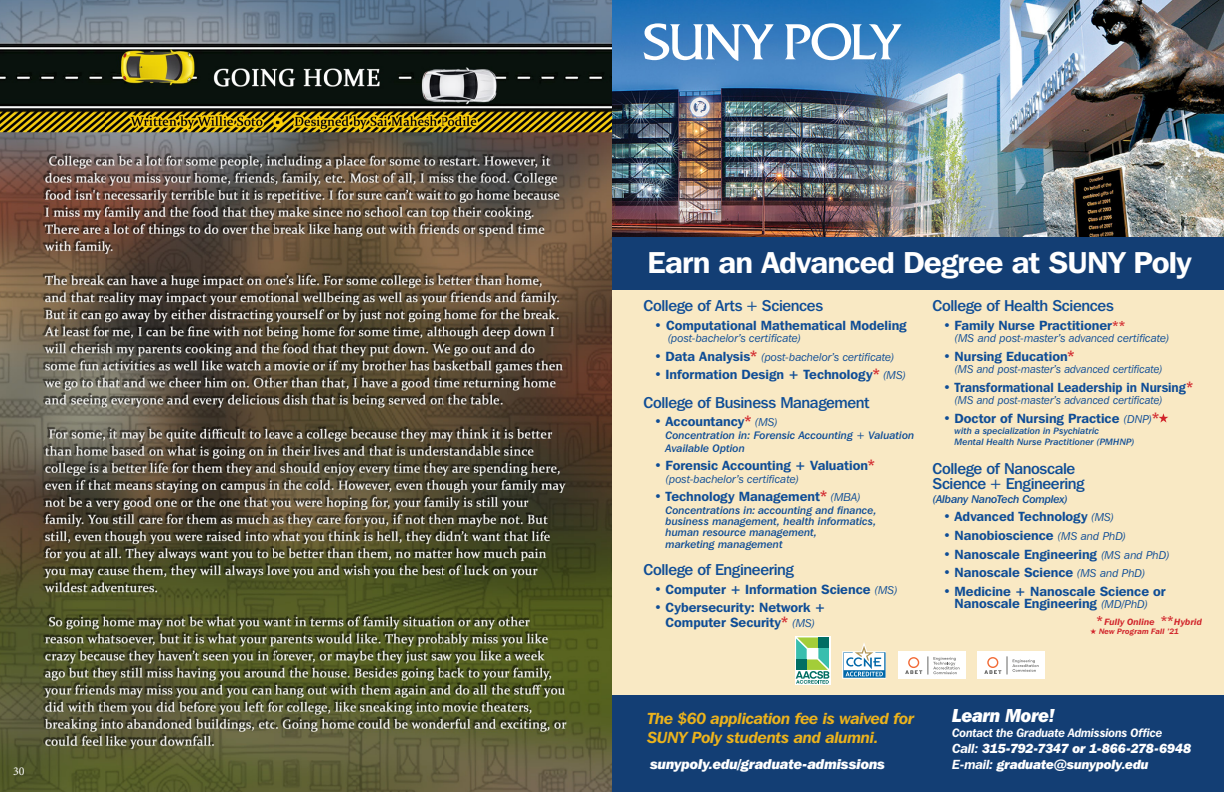
<style>
.page{position:relative;width:1224px;height:792px;background:#fff}
.page>*{position:absolute;margin:0;border:0;box-sizing:border-box;transform-origin:0 0}
.t1{font:600 30.1px "Franklin Gothic IT Cby BT";letter-spacing:-.025em;color:#fff}
.t2{font:italic 800 18.7px "Franklin Gothic IT Cby BT";letter-spacing:-.02em;color:#fff;scale:.96 1}
.t3{font:italic 600 16px/18.6px "Franklin Gothic IT Cby BT";letter-spacing:-.025em;color:#ecb31c}
.t4{font:500 15.7px/15.2px "Franklin Gothic IT Cby BT";letter-spacing:-.025em;color:#0f4d96}
.t5{font:italic 800 14.2px "Franklin Gothic IT Cby BT";letter-spacing:-.02em;color:#fff}
.t6{font:600 13.3px/15.2px "Franklin Gothic IT Cby BT";color:#0f4d96;text-align:center}
.t7{font:600 13.3px "Franklin Gothic IT Cby BT";color:#0f4d96;scale:.96 1}
.t8{font:italic 800 13.2px/16.4px "Franklin Gothic IT Cby BT";letter-spacing:-.02em;color:#fff}
.t9{font:12.3px "Minion Pro";color:#231f20}
.t10{font:italic 600 12.2px "Franklin Gothic IT Cby BT";letter-spacing:-.02em;color:#fff;scale:.96 1}
.t11{font:italic 11.4px "Franklin Gothic IT Cby BT";color:#0f4d96}
.t12{font:11.2px "Franklin Gothic IT Cby BT Med Ital";letter-spacing:-.02em;color:#0f4d96}
.t13{font:10.9px/11.4px "Franklin Gothic IT Cby BT Med Ital";color:#0f4d96}
.t14{font:9.2px/11.4px "Franklin Gothic IT Cby BT Med Ital";letter-spacing:.01em;color:#0f4d96}
.t15{font:italic 600 9.1px "Franklin Gothic IT Cby BT";letter-spacing:.01em;color:#d1232a}
.t16{font:italic 600 7.8px "Franklin Gothic IT Cby BT";letter-spacing:.015em;color:#d1232a}
.s1{font-size:12px;color:#fff}
.s2{font-weight:500;font-style:normal;font-size:13.3px}
.s3{font-weight:600;font-style:normal;font-size:13.3px}
.s4{font-weight:600;font-size:14.9px;color:#d1232a}
.s5{font-weight:500}
.s6{font-style:italic;font-size:14.9px;color:#d1232a}
.s7{font-weight:400;font-style:italic;font-size:11.4px}
.s8{font-style:italic;font-size:13px;color:#d1232a}
.s9{font-size:13px}
.s10{font-weight:600}
</style>
<div class="page">
<img style="left:612px;top:0;width:612px;height:237px">
<div style="left:612px;top:280px;width:612px;height:436px;background:#f9e9c4"></div>
<div style="left:612px;top:237px;width:612px;height:53px;background:#133e74"></div>
<div style="left:795px;top:636px;width:35px;height:49px;background:#fff"></div>
<svg style="left:796px;top:637px;width:33px;height:47px"></svg>
<div style="left:898px;top:651px;width:67px;height:28px;background:#fff"></div>
<svg style="left:905px;top:657px;width:17px;height:17px"></svg>
<svg style="left:928px;top:656px;width:32px;height:19px"></svg>
<div style="left:977px;top:651px;width:68px;height:28px;background:#fff"></div>
<svg style="left:984px;top:657px;width:17px;height:17px"></svg>
<svg style="left:1007px;top:656px;width:32px;height:18px"></svg>
<svg style="left:842px;top:643px;width:44px;height:36px"></svg>
<div style="left:612px;top:696px;width:612px;height:96px;background:#133e74"></div>
<svg style="left:644px;top:23px;width:258px;height:38px"></svg>
<svg style="left:1159px;top:413px;width:9px;height:10px"></svg>
<img style="left:0;top:0;width:612px;height:792px">
<p class="t9" style="left:-3px;top:763px;width:29px">40 <span class="s1">30</span></p>
<p class="t1" style="left:648px;top:244px;width:546px">Earn an Advanced Degree at SUNY Poly</p>
<p class="t4" style="left:644px;top:298px;width:181px">College of Arts + Sciences</p>
<p class="t6" style="left:654px;top:317px;width:254px">• Computational Mathematical Modeling</p>
<p class="t11" style="left:668px;top:331px;width:135px">(post-bachelor’s certificate)</p>
<p class="t11" style="left:654px;top:350px;width:242px"><span class="s2">•</span> <span class="s3">Data Analysis</span><span class="s4">*</span> (post-bachelor’s certificate)</p>
<p class="t6" style="left:654px;top:367px;width:254px"><span class="s5">•</span> Information Design + Technology<span class="s6">*</span> <span class="s7">(MS)</span></p>
<p class="t4" style="left:644px;top:394px;width:228px">College of Business Management</p>
<p class="t6" style="left:654px;top:414px;width:125px"><span class="s5">•</span> Accountancy<span class="s6">*</span> <span class="s7">(MS)</span></p>
<p class="t13" style="left:666px;top:429px;width:250px;line-height:12.7px">Concentration in: Forensic Accounting + Valuation<br>Available Option</p>
<p class="t6" style="left:654px;top:458px;width:222px"><span class="s5">•</span> Forensic Accounting + Valuation<span class="s6">*</span></p>
<p class="t11" style="left:666px;top:472px;width:135px">(post-bachelor’s certificate)</p>
<p class="t6" style="left:654px;top:489px;width:208px"><span class="s5">•</span> Technology Management<span class="s6">*</span> <span class="s7">(MBA)</span></p>
<p class="t13" style="left:666px;top:504px;width:213px">Concentrations in: accounting and finance, business management, health informatics, human resource management,<br>marketing management</p>
<p class="t4" style="left:644px;top:562px;width:152px">College of Engineering</p>
<p class="t6" style="left:654px;top:581px;width:245px"><span class="s5">•</span> Computer + Information Science <span class="s7">(MS)</span></p>
<p class="t6" style="left:654px;top:600px;width:173px"><span class="s5">•</span> Cybersecurity: Network +<br>Computer Security<span class="s6">*</span> <span class="s7">(MS)</span></p>
<p class="t4" style="left:933px;top:298px;width:183px">College of Health Sciences</p>
<p class="t6" style="left:943px;top:317px;width:183px">• Family Nurse Practitioner<span class="s8">**</span></p>
<p class="t11" style="left:955px;top:331px;width:216px">(MS and post-master’s advanced certificate)</p>
<p class="t6" style="left:943px;top:348px;width:133px"><span class="s5">•</span> Nursing Education<span class="s6">*</span></p>
<p class="t11" style="left:955px;top:362px;width:210px">(MS and post-master’s advanced certificate)</p>
<p class="t7" style="left:943px;top:379px;width:262px"><span class="s5">•</span> Transformational Leadership in Nursing<span class="s6">*</span></p>
<p class="t11" style="left:955px;top:393px;width:210px">(MS and post-master’s advanced certificate)</p>
<p class="t6" style="left:943px;top:410px;width:218px">• Doctor of Nursing Practice <span class="s7">(DNP)</span><span class="s6">*</span></p>
<p class="t14" style="left:955px;top:425px;width:182px">with a specialization in Psychiatric<br>Mental Health Nurse Practitioner (PMHNP)</p>
<p class="t4" style="left:933px;top:460px;width:153px">College of Nanoscale<br>Science + Engineering</p>
<p class="t12" style="left:933px;top:492px;width:137px">(Albany NanoTech Complex)</p>
<p class="t6" style="left:943px;top:509px;width:173px"><span class="s5">•</span> Advanced Technology <span class="s7">(MS)</span></p>
<p class="t6" style="left:943px;top:527px;width:185px"><span class="s5">•</span> Nanobioscience <span class="s7">(MS and PhD)</span></p>
<p class="t6" style="left:943px;top:546px;width:228px"><span class="s5">•</span> Nanoscale Engineering <span class="s7">(MS and PhD)</span></p>
<p class="t6" style="left:943px;top:565px;width:204px"><span class="s5">•</span> Nanoscale Science <span class="s7">(MS and PhD)</span></p>
<p class="t6" style="left:943px;top:585px;width:224px;line-height:12.3px"><span class="s5">•</span> Medicine + Nanoscale Science or<br>Nanoscale Engineering <span class="s7">(MD/PhD)</span></p>
<p class="t15" style="left:1096px;top:616px;width:108px"><span class="s9">*</span> Fully Online <span class="s9">**</span> Hybrid</p>
<p class="t16" style="left:1090px;top:626px;width:90px">★ New Program Fall ’21</p>
<p class="t3" style="left:647px;top:709px;width:268px">The $60 application fee is waived for<br>SUNY Poly students and alumni.</p>
<p class="t5" style="left:650px;top:755px;width:237px">sunypoly.edu/graduate-admissions</p>
<p class="t2" style="left:952px;top:704px;width:109px">Learn More!</p>
<p class="t10" style="left:952px;top:725px;width:221px">Contact the Graduate Admissions Office</p>
<p class="t8" style="left:952px;top:740px;width:240px"><span class="s10">Call:</span> 315-792-7347 or 1-866-278-6948<br><span class="s10">E-mail:</span> graduate@sunypoly.edu</p>
</div>
